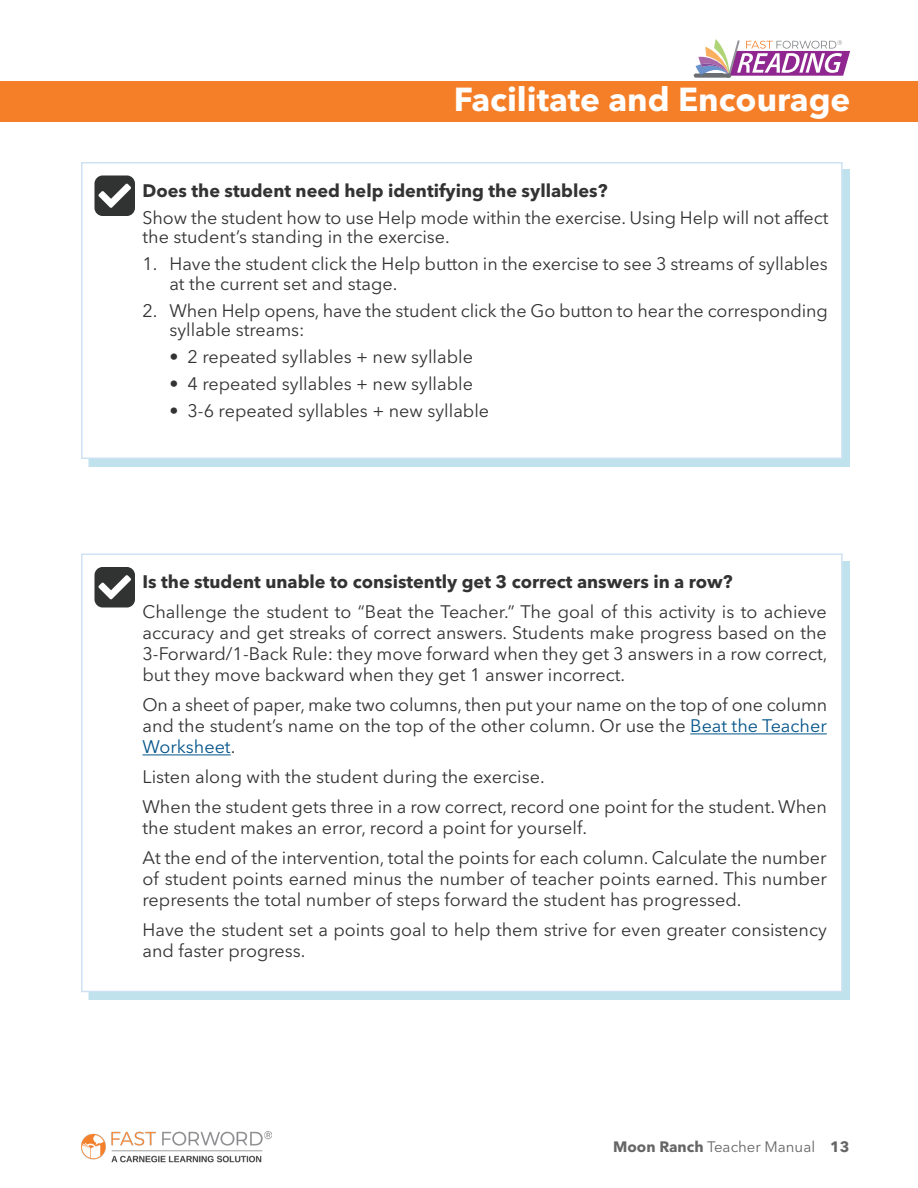
<style>
.page{position:relative;width:918px;height:1188px;background:#fff}
.page>*{position:absolute;margin:0;border:0;box-sizing:border-box;transform-origin:0 0}
.t1{font:700 33px "Avenir Next LT Pro";color:#fff}
.edited{font:18px/21px "Avenir Next LT Pro";color:#333}
.edited-2{font:700 18px "Avenir Next LT Pro";color:#333}
.t2{font:15px "Avenir Next LT Pro";color:#666}
.s1{color:#05558b}
.s2{font-weight:700}
</style>
<div class="page">
<svg style="left:696px;top:39px;width:154px;height:39px"></svg>
<div style="left:88px;top:169px;width:762px;height:298px;background:#c0e2ec"></div>
<div style="left:81px;top:162px;width:762px;height:297px;background:#fff;border:2px solid #cfe2f3"></div>
<div style="left:88px;top:561px;width:762px;height:439px;background:#c0e2ec"></div>
<div style="left:81px;top:554px;width:762px;height:438px;background:#fff;border:2px solid #cfe2f3"></div>
<div style="left:94px;top:567px;width:41px;height:41px;background:#313232;border-radius:8px"></div>
<svg style="left:98px;top:575px;width:33px;height:24px"></svg>
<div style="left:94px;top:176px;width:41px;height:40px;background:#313232;border-radius:8px"></div>
<svg style="left:98px;top:184px;width:33px;height:24px"></svg>
<img style="left:81px;top:1132px;width:191px;height:31px">
<div style="left:0;top:81px;width:918px;height:41px;background:#f57f29"></div>
<hr style="left:690px;top:733px;width:137px;height:1px;background:#05558b">
<hr style="left:142px;top:754px;width:89px;height:1px;background:#05558b">
<h1 class="t1" style="left:454px;top:79px;width:398px">Facilitate and Encourage</h1>
<p class="edited-2" style="left:142px;top:179px;width:467px">Does the student need help identifying the syllables?</p>
<p class="edited" style="left:142px;top:208px;width:687px;line-height:19.5px">Show the student how to use Help mode within the exercise. Using Help will not affect the student’s standing in the exercise.</p>
<p class="edited" style="left:170px;top:254px;width:660px;line-height:19.5px;text-indent:-27px">1. Have the student click the Help button in the exercise to see 3 streams of syllables at the current set and stage.</p>
<p class="edited" style="left:170px;top:301px;width:660px;line-height:19.5px;text-indent:-27px">2. When Help opens, have the student click the Go button to hear the corresponding syllable streams:</p>
<p class="edited" style="left:170px;top:346px;width:305px">• 2 repeated syllables + new syllable</p>
<p class="edited" style="left:170px;top:373px;width:305px">• 4 repeated syllables + new syllable</p>
<p class="edited" style="left:170px;top:400px;width:321px">• 3-6 repeated syllables + new syllable</p>
<p class="edited-2" style="left:142px;top:571px;width:592px">Is the student unable to consistently get 3 correct answers in a row?</p>
<p class="edited" style="left:142px;top:601px;width:686px;text-align:justify">Challenge the student to “Beat the Teacher.” The goal of this activity is to achieve accuracy and get streaks of correct answers. Students make progress based on the 3-Forward/1-Back Rule: they move forward when they get 3 answers in a row correct, but they move backward when they get 1 answer incorrect.</p>
<p class="edited" style="left:142px;top:694px;width:686px;text-align:justify">On a sheet of paper, make two columns, then put your name on the top of one column and the student’s name on the top of the other column. Or use the <span class="s1">Beat the Teacher Worksheet</span>.</p>
<p class="edited" style="left:142px;top:766px;width:404px">Listen along with the student during the exercise.</p>
<p class="edited" style="left:142px;top:796px;width:686px">When the student gets three in a row correct, record one point for the student. When the student makes an error, record a point for yourself.</p>
<p class="edited" style="left:142px;top:847px;width:686px;text-align:justify">At the end of the intervention, total the points for each column. Calculate the number of student points earned minus the number of teacher points earned. This number represents the total number of steps forward the student has progressed.</p>
<p class="edited" style="left:142px;top:919px;width:686px">Have the student set a points goal to help them strive for even greater consistency and faster progress.</p>
<p class="t2" style="left:613px;top:1138px;width:238px"><span class="s2">Moon Ranch</span> Teacher Manual <span class="s2">13</span></p>
</div>
